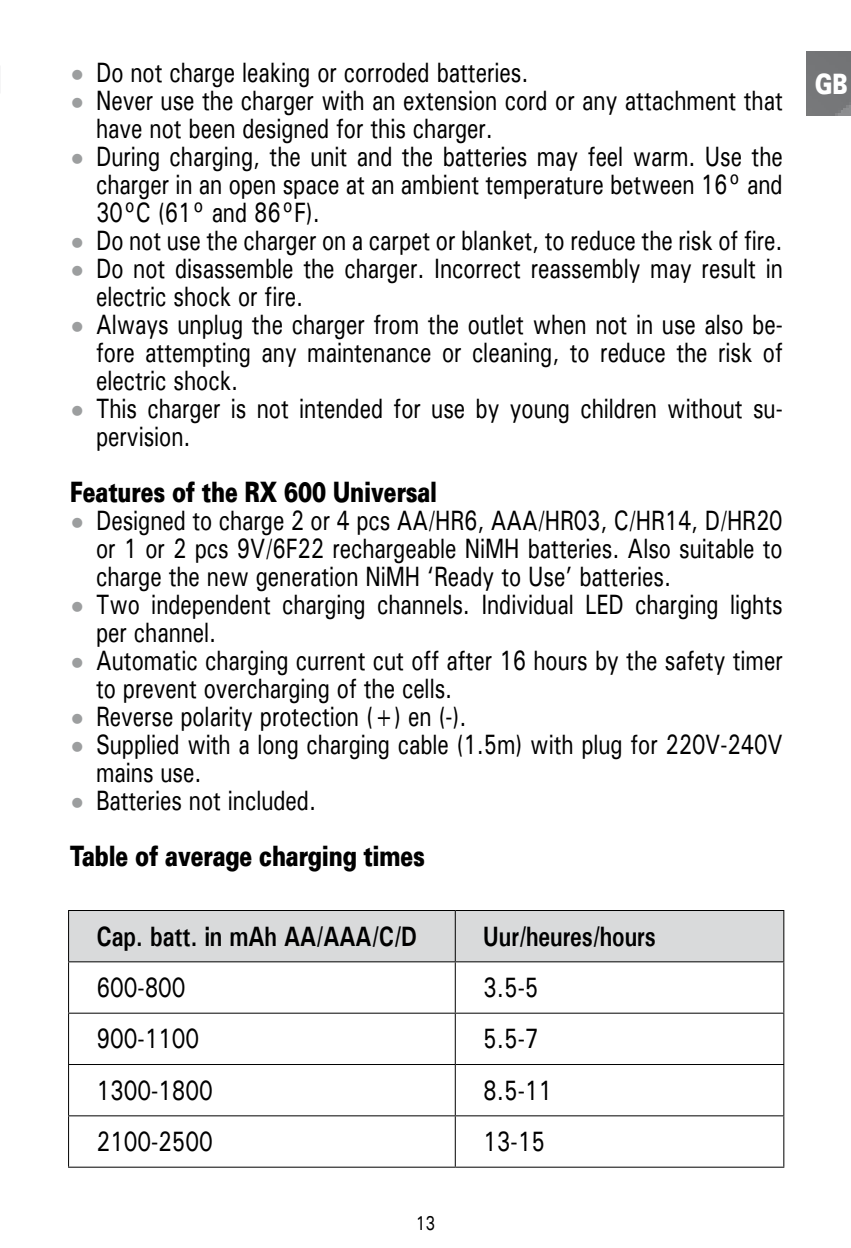
<style>
.page{position:relative;width:851px;height:1248px;background:#fff}
.page>*{position:absolute;margin:0;border:0;box-sizing:border-box;transform-origin:0 0}
.t1{font:28px/28px "Univers ATT";letter-spacing:-.005em;color:#000;scale:.76 1}
.t2{font:900 28px "Univers";letter-spacing:-.005em;color:#000;scale:.75 1}
.t3{font:28px "Univers ATT";letter-spacing:-.005em;color:#000;scale:.78 1}
.t4{font:700 28px "Univers ATT";letter-spacing:-.005em;color:#000;scale:.78 1}
.t5{font:900 28px "Univers";color:#fff;scale:.75 1}
.t6{font:20px "Univers ATT";color:#000;scale:.78 1}
.s1{font-size:20px;color:#9c9e9f}
</style>
<div class="page">
<div style="left:806px;top:51px;width:44px;height:64px;background:#757678"></div>
<div style="left:69px;top:911px;width:714px;height:50px;background:#d9dadb"></div>
<hr style="left:454px;top:910px;width:2px;height:51px;background:#000">
<hr style="left:68px;top:962px;width:1px;height:50px;background:#000">
<hr style="left:454px;top:962px;width:2px;height:50px;background:#000">
<hr style="left:783px;top:962px;width:1px;height:50px;background:#000">
<hr style="left:68px;top:1012px;width:387px;height:1px;background:#000">
<hr style="left:68px;top:1013px;width:1px;height:50px;background:#000">
<hr style="left:455px;top:1012px;width:329px;height:1px;background:#000">
<hr style="left:454px;top:1013px;width:2px;height:50px;background:#000">
<hr style="left:783px;top:1013px;width:1px;height:50px;background:#000">
<hr style="left:68px;top:1063px;width:387px;height:2px;background:#000">
<hr style="left:68px;top:1064px;width:1px;height:51px;background:#000">
<hr style="left:455px;top:1063px;width:329px;height:2px;background:#000">
<hr style="left:454px;top:1064px;width:2px;height:51px;background:#000">
<hr style="left:783px;top:1064px;width:1px;height:51px;background:#000">
<hr style="left:68px;top:1114px;width:387px;height:2px;background:#000">
<hr style="left:68px;top:1116px;width:1px;height:50px;background:#000">
<hr style="left:455px;top:1114px;width:329px;height:2px;background:#000">
<hr style="left:454px;top:1116px;width:2px;height:50px;background:#000">
<hr style="left:783px;top:1116px;width:1px;height:50px;background:#000">
<hr style="left:68px;top:1166px;width:387px;height:1px;background:#000">
<hr style="left:455px;top:1166px;width:329px;height:1px;background:#000">
<hr style="left:68px;top:909px;width:387px;height:2px;background:#000">
<hr style="left:68px;top:910px;width:1px;height:51px;background:#000">
<hr style="left:455px;top:909px;width:329px;height:2px;background:#000">
<hr style="left:783px;top:910px;width:1px;height:51px;background:#000">
<hr style="left:68px;top:961px;width:387px;height:1px;background:#000">
<hr style="left:455px;top:961px;width:329px;height:1px;background:#000">
<p class="t1" style="left:70px;top:57px;width:604px"><span class="s1">•</span> Do not charge leaking or corroded batteries.</p>
<p class="t1" style="left:96px;top:85px;width:905px;text-indent:-26px"><span class="s1">•</span> Never use the charger with an extension cord or any attachment that have not been designed for this charger.</p>
<p class="t1" style="left:96px;top:141px;width:905px;text-align:justify;text-indent:-26px"><span class="s1">•</span> During charging, the unit and the batteries may feel warm. Use the charger in an open space at an ambient temperature between 16° and 30°C (61° and 86°F).</p>
<p class="t1" style="left:70px;top:225px;width:939px"><span class="s1">•</span> Do not use the charger on a carpet or blanket, to reduce the risk of fire.</p>
<p class="t1" style="left:96px;top:253px;width:905px;text-indent:-26px"><span class="s1">•</span> Do not disassemble the charger. Incorrect reassembly may result in electric shock or fire.</p>
<p class="t1" style="left:96px;top:309px;width:905px;text-align:justify;text-indent:-26px"><span class="s1">•</span> Always unplug the charger from the outlet when not in use also be&shy;fore attempting any maintenance or cleaning, to reduce the risk of electric shock.</p>
<p class="t1" style="left:96px;top:393px;width:905px;text-indent:-26px"><span class="s1">•</span> This charger is not intended for use by young children without su&shy;pervision.</p>
<p class="t2" style="left:70px;top:473px;width:491px">Features of the RX 600 Universal</p>
<p class="t1" style="left:96px;top:505px;width:904px;text-align:justify;text-indent:-26px"><span class="s1">•</span> Designed to charge 2 or 4 pcs AA/HR6, AAA/HR03, C/HR14, D/HR20 or 1 or 2 pcs 9V/6F22 rechargeable NiMH batteries. Also suitable to charge the new generation NiMH ‘Ready to Use’ batteries.</p>
<p class="t1" style="left:96px;top:589px;width:904px;text-indent:-26px"><span class="s1">•</span> Two independent charging channels. Individual LED charging lights per channel.</p>
<p class="t1" style="left:96px;top:645px;width:905px;text-indent:-26px"><span class="s1">•</span> Automatic charging current cut off after 16 hours by the safety timer to prevent overcharging of the cells.</p>
<p class="t1" style="left:70px;top:701px;width:523px"><span class="s1">•</span> Reverse polarity protection (+) en (-).</p>
<p class="t1" style="left:96px;top:729px;width:904px;text-indent:-26px"><span class="s1">•</span> Supplied with a long charging cable (1.5m) with plug for 220V-240V mains use.</p>
<p class="t1" style="left:70px;top:785px;width:325px"><span class="s1">•</span> Batteries not included.</p>
<p class="t2" style="left:70px;top:837px;width:474px">Table of average charging times</p>
<p class="t4" style="left:97px;top:919px;width:412px">Cap. batt. in mAh AA/AAA/C/D</p>
<p class="t4" style="left:483px;top:919px;width:222px">Uur/heures/hours</p>
<p class="t3" style="left:97px;top:970px;width:116px">600-800</p>
<p class="t3" style="left:483px;top:970px;width:72px">3.5-5</p>
<p class="t3" style="left:97px;top:1021px;width:133px">900-1100</p>
<p class="t3" style="left:483px;top:1021px;width:72px">5.5-7</p>
<p class="t3" style="left:97px;top:1072px;width:151px">1300-1800</p>
<p class="t3" style="left:483px;top:1072px;width:90px">8.5-11</p>
<p class="t3" style="left:97px;top:1123px;width:151px">2100-2500</p>
<p class="t3" style="left:483px;top:1123px;width:81px">13-15</p>
<p class="t6" style="left:415px;top:1210px;width:27px">13</p>
<p class="t5" style="left:815px;top:65px;width:45px">GB</p>
</div>
